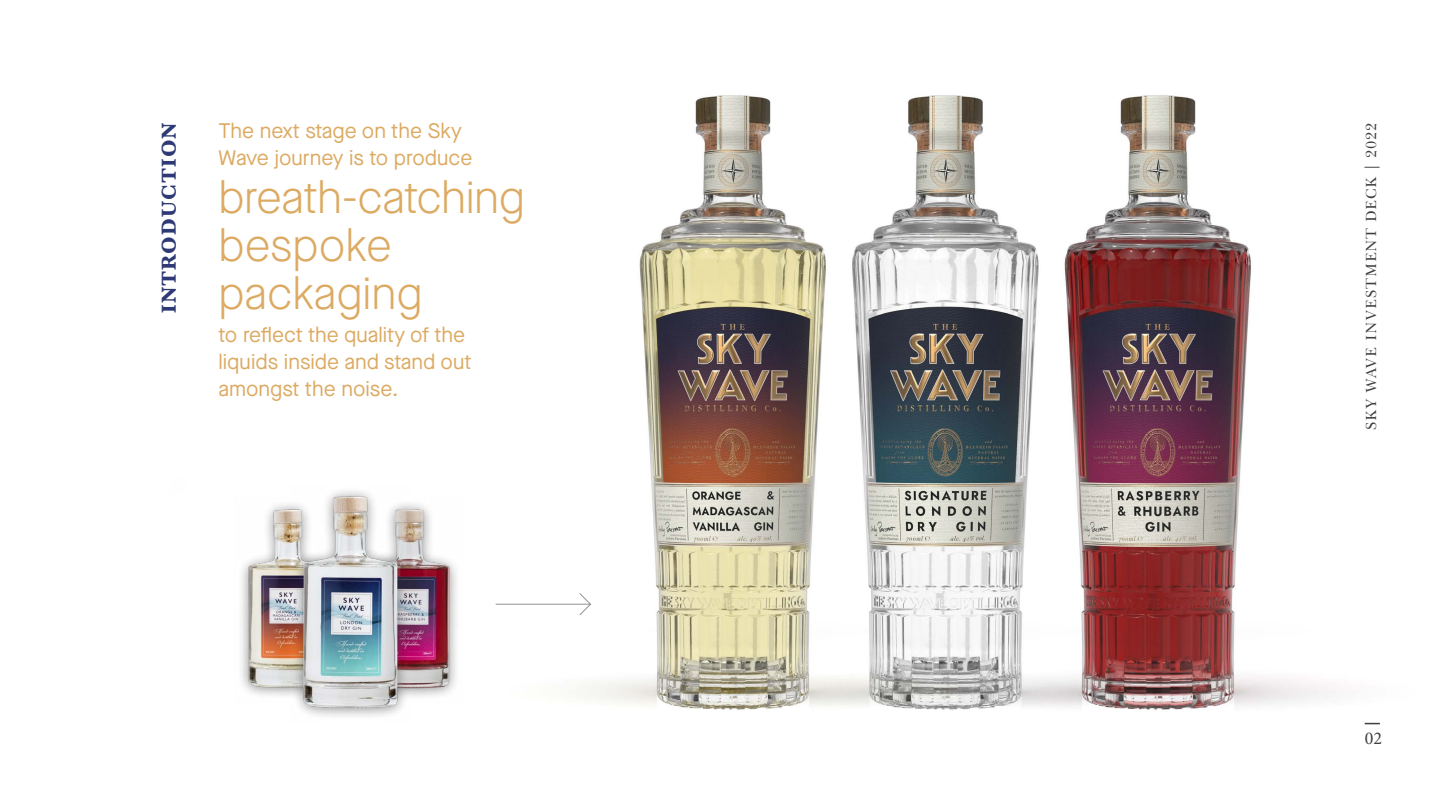
<style>
.page{position:relative;width:1438px;height:810px;background:#fff}
.page>*{position:absolute;margin:0;border:0;box-sizing:border-box;transform-origin:0 0}
.t1{font:300 45px/48px "Maison Neue";letter-spacing:-.01em;color:#dcaa62}
.t2{font:21px/27px "Maison Neue";color:#dcaa62}
.t3{font:700 21px "Baskerville";letter-spacing:.05em;color:#2e3975}
.t4{font:18px "Minion Pro";color:#404040}
.t5{font:15px "Baskerville BT";letter-spacing:.05em;color:#404040}
</style>
<div class="page">
<img style="left:992px;top:95px;width:388px;height:630px">
<img style="left:566px;top:95px;width:426px;height:615px">
<svg style="left:1364px;top:723px;width:15px;height:1px"></svg>
<img style="left:241px;top:491px;width:216px;height:226px">
<svg style="left:495px;top:592px;width:96px;height:24px"></svg>
<p class="t3" style="left:154px;top:313px;width:192px;rotate:-90deg">INTRODUCTION</p>
<p class="t2" style="left:218px;top:117px;width:255px">The next stage on the Sky<br>Wave journey is to produce</p>
<h1 class="t1" style="left:218px;top:174px;width:308px">breath-catching bespoke packaging</h1>
<p class="t2" style="left:218px;top:321px;width:254px">to reflect the quality of the liquids inside and stand out amongst the noise.</p>
<p class="t5" style="left:1361px;top:430px;width:309px;rotate:-90deg">SKY WAVE INVESTMENT DECK | 2022</p>
<p class="t4" style="left:1364px;top:727px;width:19px">02</p>
</div>
